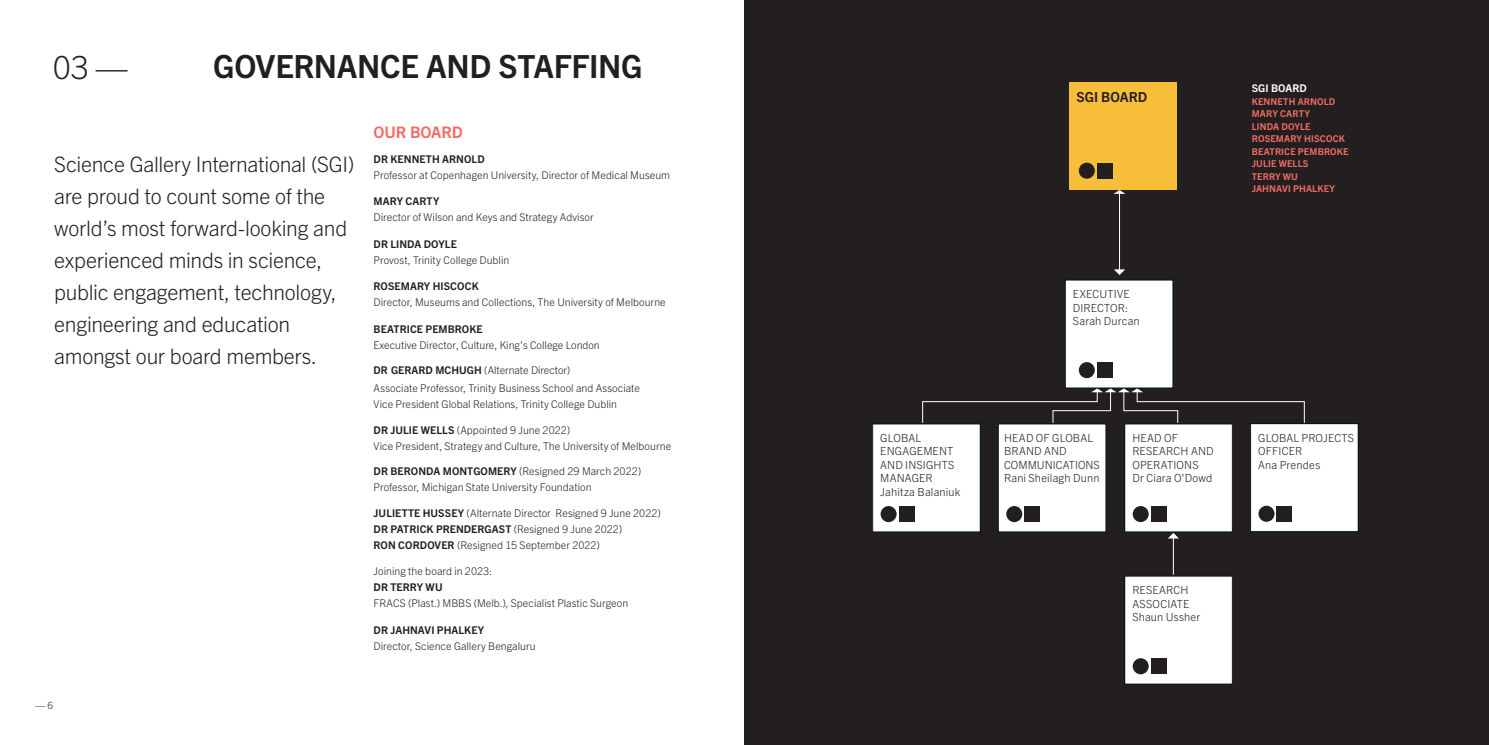
<style>
.page{position:relative;width:1489px;height:745px;background:#fff}
.page>*{position:absolute;margin:0;border:0;box-sizing:border-box;transform-origin:0 0}
.t1{font:700 31.88px "Trade Gothic Next LT Pro";letter-spacing:-.01em;color:#231f20}
.t2{font:300 31.88px "Trade Gothic Next LT Pro";color:#231f20}
.t3{font:300 21.25px/31.9px "Trade Gothic Next LT Pro";letter-spacing:-.01em;color:#231f20}
.t4{font:700 16px "Trade Gothic Next LT Pro";letter-spacing:-.01em;color:#f26c65}
.t5{font:700 13.88px "Trade Gothic Next LT Pro";color:#231f20}
.t6{font:300 11.12px/13.4px "Trade Gothic Next LT Pro";letter-spacing:.015em;color:#231f20}
.t7{font:300 10.62px/16px "Trade Gothic Next LT Pro";color:#231f20}
.t8{font:700 10.62px "Trade Gothic Next LT Pro";letter-spacing:.01em;color:#231f20}
.t9{font:700 10.62px "Trade Gothic Next LT Pro";letter-spacing:.005em;color:#fff}
.t10{font:300 10px "Trade Gothic Next LT Pro";color:#231f20}
.t11{font:700 9.38px/12.5px "Trade Gothic Next LT Pro";letter-spacing:.01em;color:#f26c65}
.s1{font-family:"Trade Gothic LT Std Bd 2";font-weight:400}
.s2{font-weight:700}
</style>
<div class="page">
<div style="left:744px;top:0;width:744px;height:744px;background:#231f20"></div>
<div style="left:1065px;top:280px;width:107px;height:108px;background:#fff"></div>
<div style="left:1064px;top:279px;width:109px;height:109px;border:1px solid #001522"></div>
<hr style="left:1118px;top:193px;width:1px;height:77px;background:#fff">
<svg style="left:1113px;top:190px;width:12px;height:4px"></svg>
<svg style="left:1114px;top:269px;width:11px;height:6px"></svg>
<svg style="left:922px;top:388px;width:383px;height:35px"></svg>
<div style="left:1068px;top:81px;width:108px;height:108px;background:#f9be39"></div>
<div style="left:1078px;top:162px;width:16px;height:17px;background:#231f20;border-radius:50%"></div>
<div style="left:1096px;top:163px;width:16px;height:16px;background:#231f20"></div>
<div style="left:1078px;top:362px;width:16px;height:16px;background:#231f20;border-radius:50%"></div>
<div style="left:1096px;top:362px;width:16px;height:16px;background:#231f20"></div>
<div style="left:1124px;top:423px;width:108px;height:108px;background:#fff"></div>
<div style="left:1124px;top:423px;width:108px;height:109px;border:1px solid #001522"></div>
<div style="left:1132px;top:505px;width:16px;height:16px;background:#231f20;border-radius:50%"></div>
<div style="left:1150px;top:506px;width:16px;height:16px;background:#231f20"></div>
<div style="left:1124px;top:575px;width:108px;height:108px;background:#fff"></div>
<div style="left:1124px;top:575px;width:108px;height:109px;border:1px solid #001522"></div>
<div style="left:1132px;top:657px;width:16px;height:16px;background:#231f20;border-radius:50%"></div>
<div style="left:1150px;top:658px;width:16px;height:16px;background:#231f20"></div>
<div style="left:1250px;top:423px;width:107px;height:108px;background:#fff"></div>
<div style="left:1249px;top:423px;width:109px;height:108px;border:1px solid #001522"></div>
<div style="left:1258px;top:505px;width:16px;height:16px;background:#231f20;border-radius:50%"></div>
<div style="left:1276px;top:505px;width:16px;height:16px;background:#231f20"></div>
<div style="left:872px;top:423px;width:108px;height:108px;background:#fff"></div>
<div style="left:872px;top:423px;width:108px;height:109px;border:1px solid #001522"></div>
<div style="left:880px;top:505px;width:16px;height:16px;background:#231f20;border-radius:50%"></div>
<div style="left:898px;top:506px;width:16px;height:16px;background:#231f20"></div>
<div style="left:998px;top:423px;width:107px;height:108px;background:#fff"></div>
<div style="left:997px;top:423px;width:109px;height:109px;border:1px solid #001522"></div>
<div style="left:1006px;top:505px;width:16px;height:16px;background:#231f20;border-radius:50%"></div>
<div style="left:1024px;top:506px;width:16px;height:16px;background:#231f20"></div>
<hr style="left:1172px;top:537px;width:1px;height:37px;background:#fff">
<svg style="left:1167px;top:532px;width:11px;height:6px"></svg>
<h1 class="t2" style="left:53px;top:45px;width:76px">03 —</h1>
<h1 class="t1" style="left:213px;top:44px;width:431px">GOVERNANCE AND STAFFING</h1>
<h2 class="t3" style="left:54px;top:147px;width:302px">Science Gallery International (SGI) are proud to count some of the world’s most forward-looking and experienced minds in science, public engagement, technology, engineering and education amongst our board members.</h2>
<p class="t10" style="left:35px;top:698px;width:19px">— 6</p>
<h3 class="t4" style="left:373px;top:121px;width:91px">OUR BOARD</h3>
<p class="t8" style="left:373px;top:151px;width:113px">DR KENNETH ARNOLD</p>
<p class="t7" style="left:373px;top:166px;width:298px">Professor at Copenhagen University, Director of Medical Museum</p>
<p class="t8" style="left:373px;top:194px;width:67px">MARY CARTY</p>
<p class="t7" style="left:373px;top:208px;width:222px">Director of Wilson and Keys and Strategy Advisor</p>
<p class="t8" style="left:373px;top:236px;width:85px">DR LINDA DOYLE</p>
<p class="t7" style="left:373px;top:251px;width:137px">Provost, Trinity College Dublin</p>
<p class="t8" style="left:373px;top:279px;width:106px">ROSEMARY HISCOCK</p>
<p class="t7" style="left:373px;top:293px;width:294px">Director, Museums and Collections, The University of Melbourne</p>
<p class="t8" style="left:373px;top:321px;width:111px">BEATRICE PEMBROKE</p>
<p class="t7" style="left:373px;top:336px;width:228px">Executive Director, Culture, King’s College London</p>
<p class="t7" style="left:373px;top:361px;width:268px;line-height:17.2px"><span class="s1">DR</span> <span class="s2">GERARD MCHUGH</span> (Alternate Director)<br>Associate Professor, Trinity Business School and Associate</p>
<p class="t7" style="left:373px;top:394px;width:245px">Vice President Global Relations, Trinity College Dublin</p>
<p class="t7" style="left:373px;top:421px;width:299px"><span class="s2">DR JULIE WELLS</span> (Appointed 9 June 2022)<br>Vice President, Strategy and Culture, The University of Melbourne</p>
<p class="t7" style="left:373px;top:462px;width:269px"><span class="s2">DR BERONDA MONTGOMERY</span> (Resigned 29 March 2022)<br>Professor, Michigan State University Foundation</p>
<p class="t7" style="left:373px;top:503px;width:289px;line-height:16.5px"><span class="s2">JULIETTE HUSSEY</span> (Alternate Director Resigned 9 June 2022)<br><span class="s2">DR PATRICK PRENDERGAST</span> (Resigned 9 June 2022)</p>
<p class="t7" style="left:373px;top:535px;width:228px"><span class="s2">RON CORDOVER</span> (Resigned 15 September 2022)</p>
<p class="t7" style="left:373px;top:562px;width:120px">Joining the board in 2023:</p>
<p class="t8" style="left:373px;top:579px;width:70px">DR TERRY WU</p>
<p class="t7" style="left:373px;top:594px;width:256px">FRACS (Plast.) MBBS (Melb.), Specialist Plastic Surgeon</p>
<p class="t8" style="left:373px;top:622px;width:112px">DR JAHNAVI PHALKEY</p>
<p class="t7" style="left:373px;top:636px;width:163px">Director, Science Gallery Bengaluru</p>
<h3 class="t5" style="left:1076px;top:87px;width:72px">SGI BOARD</h3>
<p class="t6" style="left:1072px;top:286px;width:68px">EXECUTIVE<br>DIRECTOR:<br>Sarah Durcan</p>
<p class="t9" style="left:1251px;top:81px;width:57px">SGI BOARD</p>
<p class="t11" style="left:1251px;top:94px;width:98px">KENNETH ARNOLD<br>MARY CARTY<br>LINDA DOYLE<br>ROSEMARY HISCOCK<br>BEATRICE PEMBROKE<br>JULIE WELLS<br>TERRY WU<br>JAHNAVI PHALKEY</p>
<p class="t6" style="left:880px;top:430px;width:81px">GLOBAL<br>ENGAGEMENT<br>AND INSIGHTS<br>MANAGER<br>Jahitza Balaniuk</p>
<p class="t6" style="left:1004px;top:430px;width:97px">HEAD OF GLOBAL<br>BRAND AND<br>COMMUNICATIONS<br>Rani Sheilagh Dunn</p>
<p class="t6" style="left:1132px;top:430px;width:83px">HEAD OF<br>RESEARCH AND<br>OPERATIONS<br>Dr Ciara O'Dowd</p>
<p class="t6" style="left:1132px;top:582px;width:69px">RESEARCH<br>ASSOCIATE<br>Shaun Ussher</p>
<p class="t6" style="left:1258px;top:430px;width:97px">GLOBAL PROJECTS<br>OFFICER<br>Ana Prendes</p>
</div>
